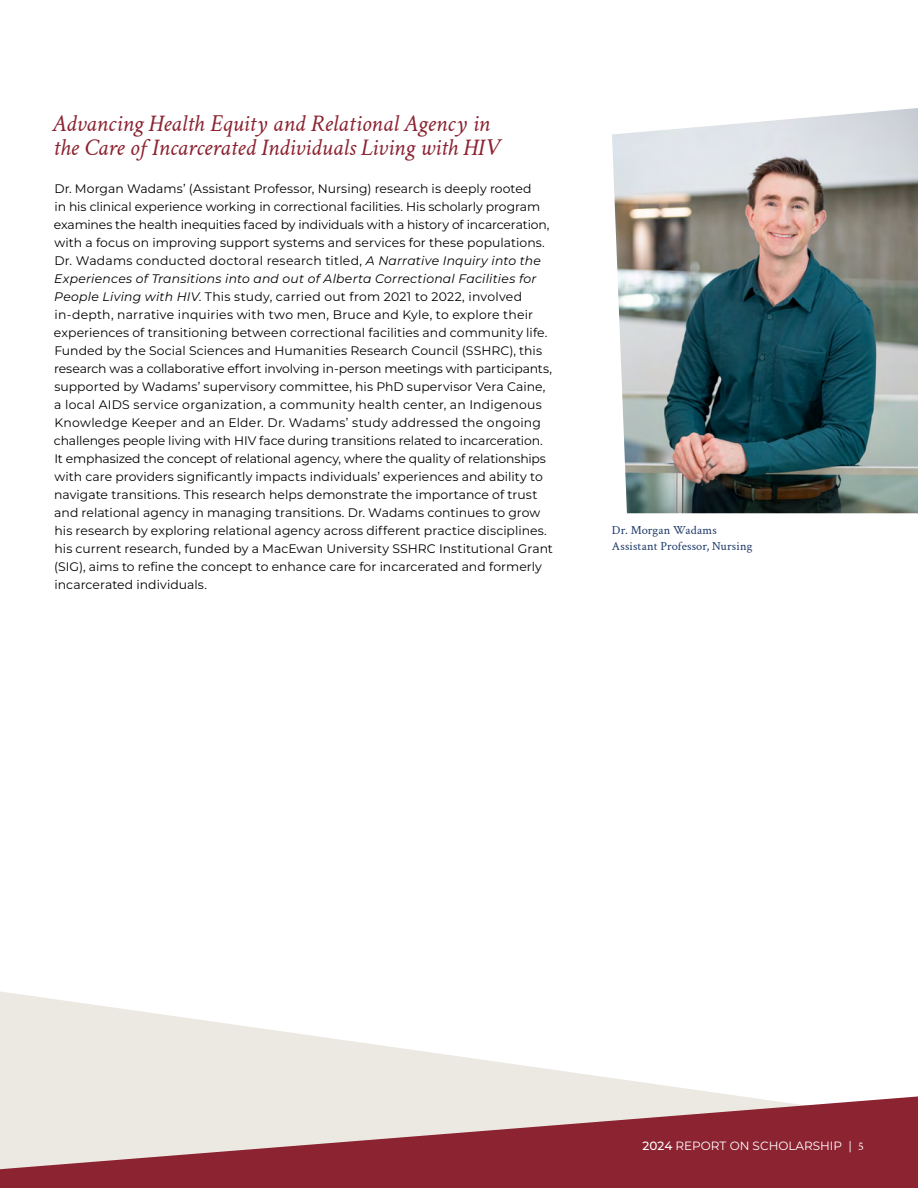
<style>
.page{position:relative;width:918px;height:1188px;background:#fff}
.page>*{position:absolute;margin:0;border:0;box-sizing:border-box;transform-origin:0 0}
.t1{font:italic 24px/24px "Crimson Text";letter-spacing:-.01em;color:#8b2331}
.t2{font:100 12.3px/18px "Montserrat";letter-spacing:.005em;color:#000}
.t3{font:12.3px/16.5px "Crimson Text";letter-spacing:.015em;color:#1b3768}
.t4{font:100 12px "Montserrat";color:#fff}
.s1{font-style:italic}
.s2{font-family:"Crimson Text";font-weight:400}
</style>
<div class="page">
<svg style="left:0;top:991px;width:737px;height:105px"></svg>
<img style="left:612px;top:108px;width:306px;height:405px">
<svg style="left:0;top:1096px;width:918px;height:92px;background:#b27278"></svg>
<h1 class="t1" style="left:53px;top:110px;width:449px">Advancing Health Equity and Relational Agency in the Care of Incarcerated Individuals Living with HIV</h1>
<p class="t2" style="left:54px;top:179px;width:501px">Dr. Morgan Wadams’ (Assistant Professor, Nursing) research is deeply rooted<br>in his clinical experience working in correctional facilities. His scholarly program examines the health inequities faced by individuals with a history of incarceration, with a focus on improving support systems and services for these populations.<br>Dr. Wadams conducted doctoral research titled, <span class="s1">A Narrative Inquiry into the Experiences of Transitions into and out of Alberta Correctional Facilities for People Living with HIV</span>. This study, carried out from 2021 to 2022, involved in-depth, narrative inquiries with two men, Bruce and Kyle, to explore their experiences of transitioning between correctional facilities and community life.<br>Funded by the Social Sciences and Humanities Research Council (SSHRC), this research was a collaborative effort involving in-person meetings with participants, supported by Wadams’ supervisory committee, his PhD supervisor Vera Caine, a local AIDS service organization, a community health center, an Indigenous Knowledge Keeper and an Elder. Dr. Wadams’ study addressed the ongoing challenges people living with HIV face during transitions related to incarceration.<br>It emphasized the concept of relational agency, where the quality of relationships with care providers significantly impacts individuals’ experiences and ability to navigate transitions. This research helps demonstrate the importance of trust and relational agency in managing transitions. Dr. Wadams continues to grow his research by exploring relational agency across different practice disciplines. his current research, funded by a MacEwan University SSHRC Institutional Grant (SIG), aims to refine the concept to enhance care for incarcerated and formerly incarcerated individuals.</p>
<p class="t3" style="left:612px;top:521px;width:142px">Dr. Morgan Wadams<br>Assistant Professor, Nursing</p>
<p class="t4" style="left:643px;top:1138px;width:223px">2024 REPORT ON SCHOLARSHIP | <span class="s2">5</span></p>
</div>
